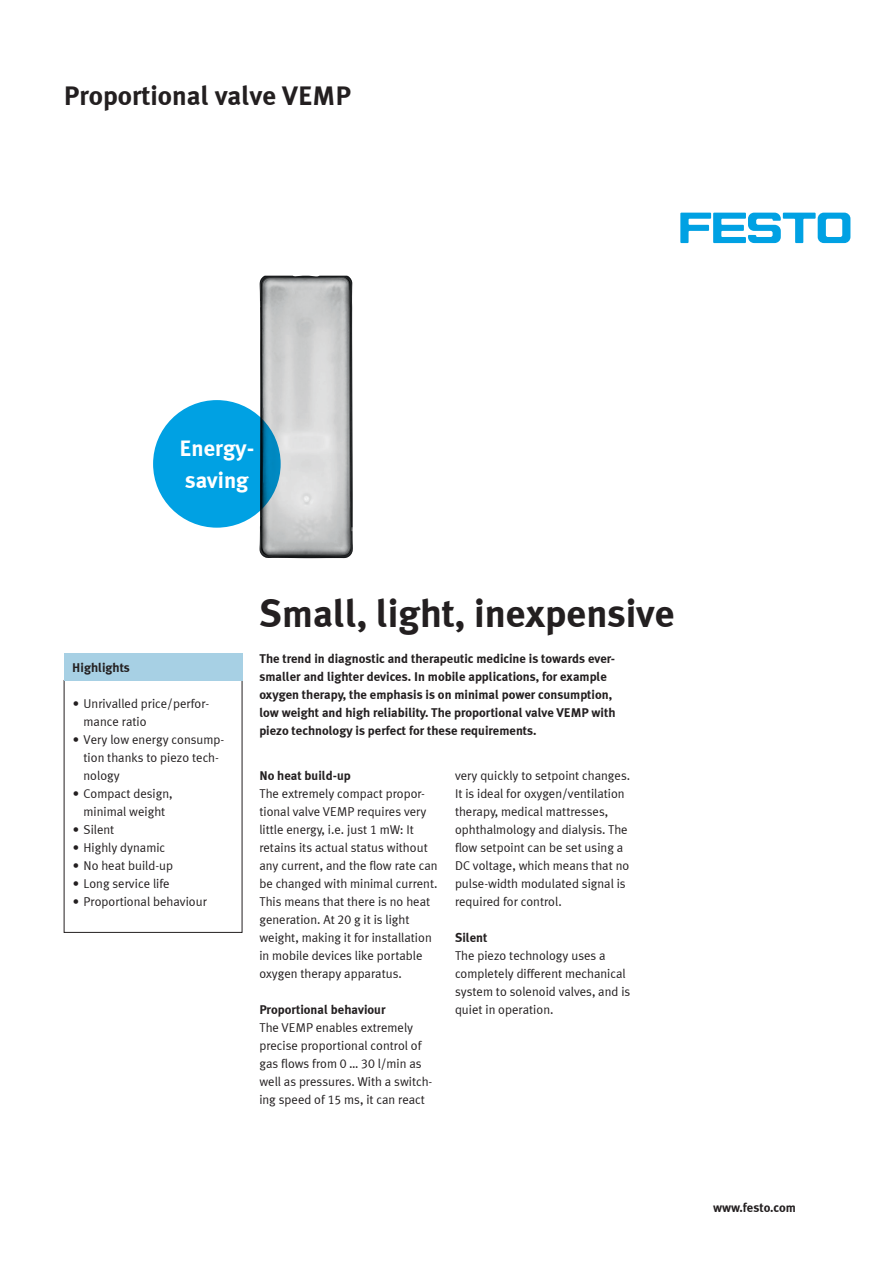
<style>
.page{position:relative;width:893px;height:1263px;background:#fff}
.page>*{position:absolute;margin:0;border:0;box-sizing:border-box;transform-origin:0 0}
.Meta_26pt_bo{font:700 39px "Meta Plus LF";color:#231f20}
.Meta_18pt_bo{font:700 27px "Meta Plus LF";color:#231f20}
.Meta_15pt_bo_white_c{font:700 22.5px/31.5px "Meta Plus LF";color:#fff}
.Meta_8_5pt_re{font:12.75px/18px "Meta Plus LF";color:#231f20}
.Meta_8_5pt_bo{font:700 12.75px/18px "Meta Plus LF";color:#231f20}
.Meta_8_5pt_bo_free{font:700 12.75px "Meta Plus LF";color:#231f20}
</style>
<div class="page">
<svg style="left:680px;top:213px;width:170px;height:30px"></svg>
<img style="left:259px;top:276px;width:94px;height:282px">
<div style="left:64px;top:654px;width:178px;height:27px;background:#a7d0e4"></div>
<div style="left:153px;top:400px;width:128px;height:128px;background:#00a1e3;border-radius:50%"></div>
<p class="Meta_18pt_bo" style="left:64px;top:79px;width:289px">Proportional valve VEMP</p>
<p class="Meta_15pt_bo_white_c" style="left:179px;top:432px;width:76px">Energy&shy;saving</p>
<p class="Meta_8_5pt_bo" style="left:72px;top:658px;width:59px">Highlights</p>
<p class="Meta_8_5pt_re" style="left:84px;top:694px;width:127px;text-indent:-11px">• Unrivalled price/perfor&shy;mance ratio</p>
<p class="Meta_8_5pt_re" style="left:84px;top:730px;width:142px;text-indent:-11px">• Very low energy consump&shy;tion thanks to piezo tech&shy;nology</p>
<p class="Meta_8_5pt_re" style="left:73px;top:784px;width:101px;text-align:center">• Compact design, minimal weight</p>
<p class="Meta_8_5pt_re" style="left:73px;top:820px;width:43px">• Silent</p>
<p class="Meta_8_5pt_re" style="left:73px;top:838px;width:94px">• Highly dynamic</p>
<p class="Meta_8_5pt_re" style="left:73px;top:856px;width:102px">• No heat build-up</p>
<p class="Meta_8_5pt_re" style="left:73px;top:874px;width:98px">• Long service life</p>
<p class="Meta_8_5pt_re" style="left:73px;top:892px;width:136px">• Proportional behaviour</p>
<p class="Meta_26pt_bo" style="left:259px;top:588px;width:417px">Small, light, inexpensive</p>
<p class="Meta_8_5pt_bo" style="left:259px;top:649px;width:358px">The trend in diagnostic and therapeutic medicine is towards ever&shy;smaller and lighter devices. In mobile applications, for example oxygen therapy, the emphasis is on minimal power consumption, low weight and high reliability. The proportional valve VEMP with piezo technology is perfect for these requirements.</p>
<p class="Meta_8_5pt_bo" style="left:259px;top:766px;width:93px">No heat build-up</p>
<p class="Meta_8_5pt_re" style="left:259px;top:784px;width:180px">The extremely compact propor&shy;tional valve VEMP requires very little energy, i.e. just 1 mW: It retains its actual status without any current, and the flow rate can be changed with minimal current.<br>This means that there is no heat generation. At 20 g it is light weight, making it for installation in mobile devices like portable oxygen therapy apparatus.</p>
<p class="Meta_8_5pt_bo" style="left:259px;top:1000px;width:128px">Proportional behaviour</p>
<p class="Meta_8_5pt_re" style="left:259px;top:1018px;width:175px">The VEMP enables extremely precise proportional control of gas flows from 0 … 30 l/min as well as pressures. With a switch&shy;ing speed of 15 ms, it can react</p>
<p class="Meta_8_5pt_re" style="left:455px;top:766px;width:177px">very quickly to setpoint changes.<br>It is ideal for oxygen/ventilation therapy, medical mattresses, ophthalmology and dialysis. The flow setpoint can be set using a<br>DC voltage, which means that no pulse-width modulated signal is required for control.</p>
<p class="Meta_8_5pt_bo" style="left:455px;top:928px;width:34px">Silent</p>
<p class="Meta_8_5pt_re" style="left:455px;top:946px;width:177px">The piezo technology uses a completely different mechanical system to solenoid valves, and is quiet in operation.</p>
<p class="Meta_8_5pt_bo_free" style="left:713px;top:1199px;width:84px">www.festo.com</p>
</div>
